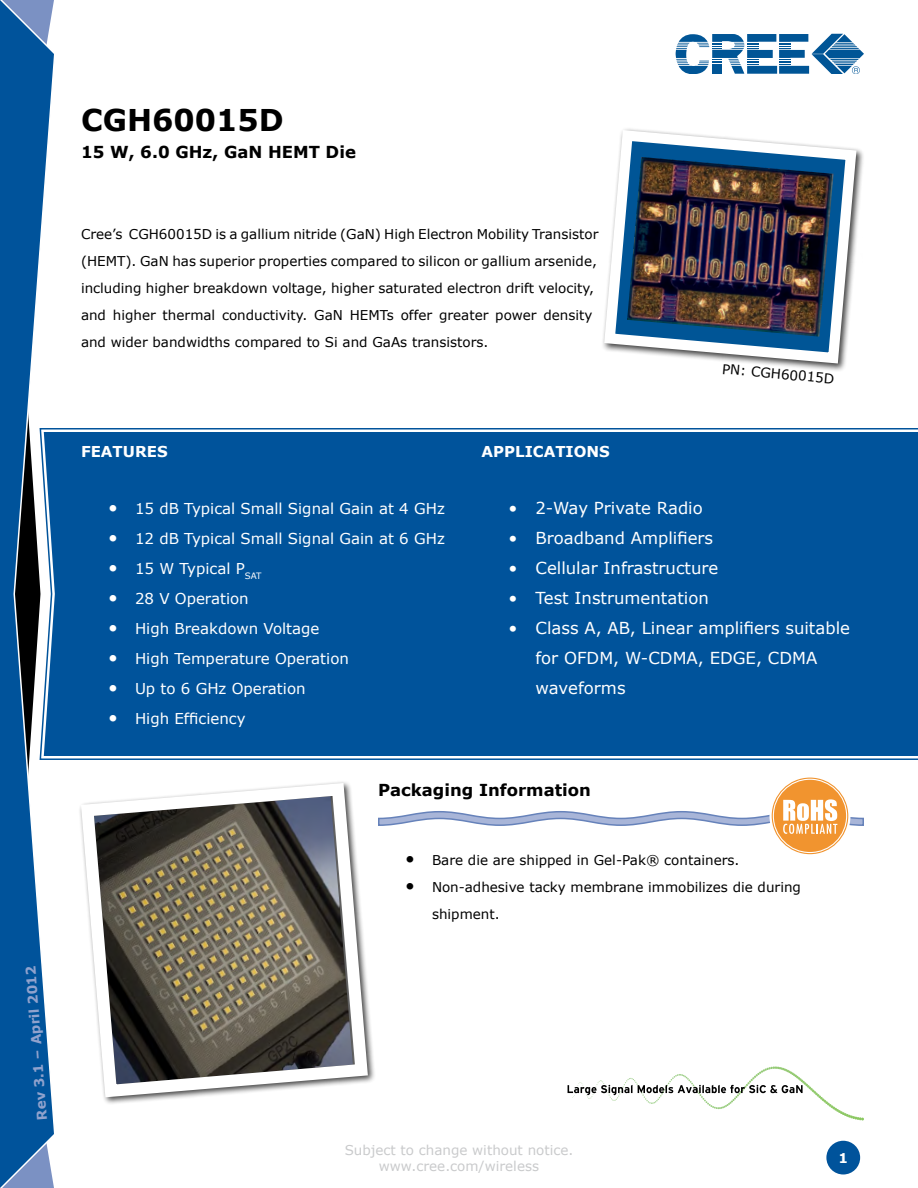
<style>
.page{position:relative;width:918px;height:1188px;background:#fff}
.page>*{position:absolute;margin:0;border:0;box-sizing:border-box;transform-origin:0 0}
.t1{font:700 30px "Verdana";color:#000}
.t2{font:16.5px/30px "Verdana";color:#fff}
.t3{font:700 16.5px "Verdana";color:#000}
.t4{font:15px "Verdana";color:#fff}
.t5{font:700 15px "Verdana";color:#fff}
.t6{font:13.5px/27px "Verdana";color:#000}
.t7{font:13.5px/16.2px "Verdana";color:#939598;text-align:center}
.t8{font:700 13.5px "Verdana";color:#90a2cd}
.t9{font:700 13.5px "Verdana";color:#fff}
.s1{font-size:18px}
</style>
<div class="page">
<div style="left:826px;top:1141px;width:34px;height:33px;background:#00539b;border-radius:50%"></div>
<svg style="left:0;top:0;width:54px;height:1188px"></svg>
<svg style="left:39px;top:427px;width:879px;height:334px"></svg>
<div style="left:44px;top:432px;width:874px;height:324px;background:#00539b"></div>
<svg style="left:676px;top:34px;width:188px;height:40px"></svg>
<img style="left:603px;top:128px;width:259px;height:241px">
<svg style="left:79px;top:782px;width:295px;height:322px"></svg>
<svg style="left:771px;top:776px;width:78px;height:79px;fill:#f1942f"></svg>
<svg style="left:378px;top:799px;width:486px;height:35px"></svg>
<div style="left:773px;top:779px;width:74px;height:74px;border:1px solid #fff;border-radius:50%"></div>
<svg style="left:568px;top:1067px;width:296px;height:53px"></svg>
<p class="t8" style="left:33px;top:1121px;width:156px;rotate:-94deg">Rev 3.1 – April 2012</p>
<h1 class="t1" style="left:81px;top:101px;width:204px">CGH60015D</h1>
<p class="t3" style="left:81px;top:141px;width:276px">15 W, 6.0 GHz, GaN HEMT Die</p>
<p class="t6" style="left:81px;top:220px;width:519px">Cree’s CGH60015D is a gallium nitride (GaN) High Electron Mobility Transistor (HEMT). GaN has superior properties compared to silicon or gallium arsenide, including higher breakdown voltage, higher saturated electron drift velocity, and higher thermal conductivity. GaN HEMTs offer greater power density and wider bandwidths compared to Si and GaAs transistors.</p>
<p class="t5" style="left:81px;top:442px;width:88px">FEATURES</p>
<p class="t5" style="left:482px;top:442px;width:130px">APPLICATIONS</p>
<p class="t6" style="left:723px;top:355px;width:114px;rotate:5deg">PN: CGH60015D</p>
<p class="t4" style="left:108px;top:499px;width:338px"><span class="s1">•</span> 15 dB Typical Small Signal Gain at 4 GHz</p>
<p class="t4" style="left:108px;top:529px;width:338px"><span class="s1">•</span> 12 dB Typical Small Signal Gain at 6 GHz</p>
<p class="t4" style="left:108px;top:559px;width:155px"><span class="s1">•</span> 15 W Typical P<sub>SAT</sub></p>
<p class="t4" style="left:108px;top:589px;width:142px"><span class="s1">•</span> 28 V Operation</p>
<p class="t4" style="left:108px;top:619px;width:213px"><span class="s1">•</span> High Breakdown Voltage</p>
<p class="t4" style="left:108px;top:649px;width:242px"><span class="s1">•</span> High Temperature Operation</p>
<p class="t4" style="left:108px;top:679px;width:199px"><span class="s1">•</span> Up to 6 GHz Operation</p>
<p class="t4" style="left:108px;top:709px;width:139px"><span class="s1">•</span> High Efficiency</p>
<p class="t2" style="left:508px;top:492px;width:196px">• 2-Way Private Radio</p>
<p class="t2" style="left:508px;top:522px;width:206px">• Broadband Amplifiers</p>
<p class="t2" style="left:508px;top:552px;width:211px">• Cellular Infrastructure</p>
<p class="t2" style="left:508px;top:582px;width:202px">• Test Instrumentation</p>
<p class="t2" style="left:535px;top:612px;width:316px;text-indent:-27px">• Class A, AB, Linear amplifiers suitable for OFDM, W-CDMA, EDGE, CDMA waveforms</p>
<p class="t3" style="left:378px;top:779px;width:214px">Packaging Information</p>
<p class="t6" style="left:405px;top:846px;width:336px"><span class="s1">•</span> Bare die are shipped in Gel-Pak® containers.</p>
<p class="t6" style="left:432px;top:873px;width:371px;text-indent:-27px"><span class="s1">•</span> Non-adhesive tacky membrane immobilizes die during shipment.</p>
<p class="t7" style="left:345px;top:1141px;width:230px">Subject to change without notice. www.cree.com/wireless</p>
<p class="t9" style="left:838px;top:1149px;width:11px">1</p>
</div>
